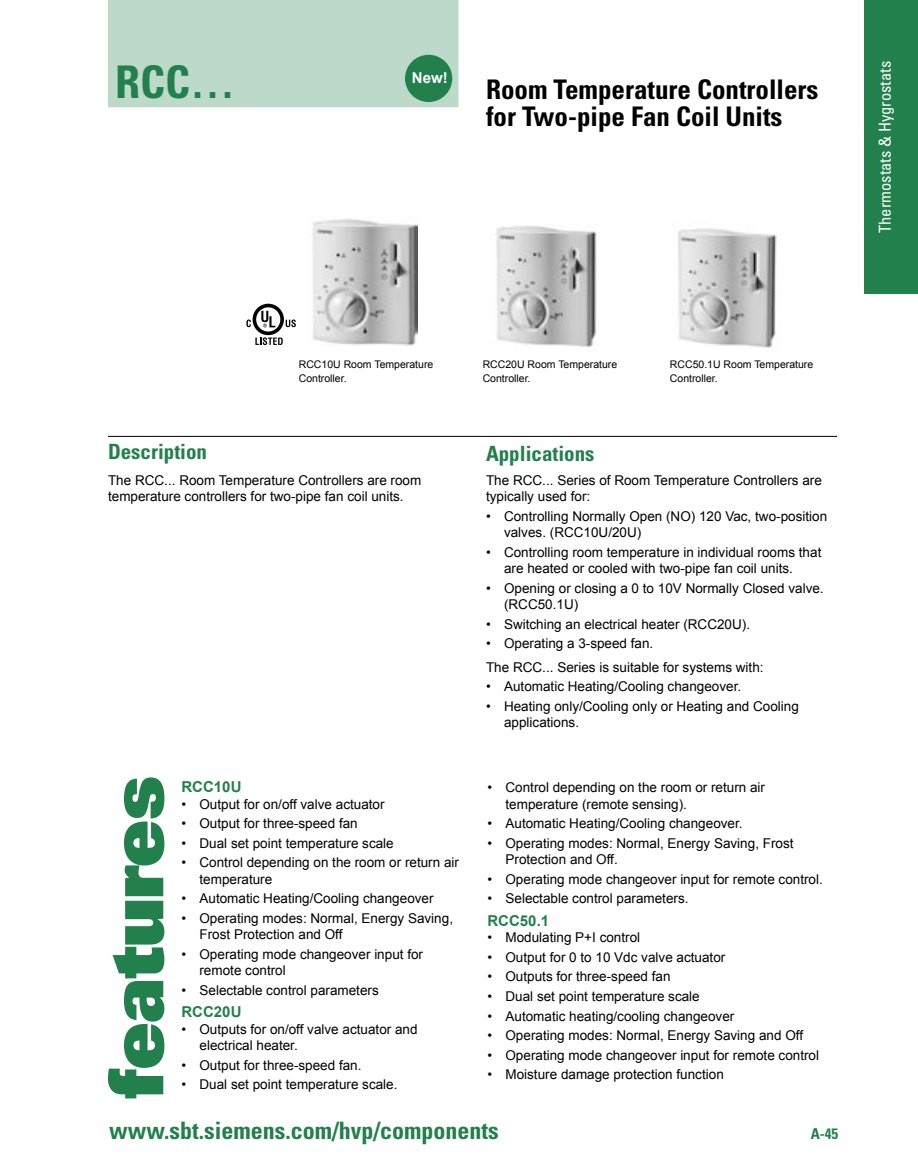
<style>
.page{position:relative;width:918px;height:1175px;background:#fff}
.page>*{position:absolute;margin:0;border:0;box-sizing:border-box;transform-origin:0 0}
.t1{font:900 90px "Univers";color:#22804c}
.Subhead_1{font:900 76.05px "Univers";letter-spacing:-.01em;color:#22804c}
.prod_number{font:700 condensed 45px "Univers";color:#22804c}
.Headline{font:700 condensed 27px/27px "Univers";color:#000}
.t2{font:700 condensed 24px "Univers";color:#22804c}
.t3{font:700 condensed 21px "Univers";color:#22804c}
.t4{font:condensed 16.5px "Univers";color:#fff}
.subhead2{font:700 15px "Arial";color:#22804c}
.t5{font:700 condensed 15px "Univers";color:#22804c}
.subhead2-2{font:700 15px "Arial";color:#fff}
.bullet_body_copy{font:13.5px/16.5px "Arial";color:#000}
.Body{font:13.5px/16.5px "Arial";color:#000}
.picture_caption{font:10.5px/13.5px "Arial";color:#000}
</style>
<div class="page">
<div style="left:864px;top:0;width:54px;height:294px;background:#22804c"></div>
<div style="left:108px;top:0;width:350px;height:107px;background:#bdd9c9"></div>
<hr style="left:108px;top:436px;width:729px;height:1px;background:#000">
<svg style="left:253px;top:304px;width:31px;height:31px"></svg>
<svg style="left:256px;top:307px;width:24px;height:24px"></svg>
<svg style="left:255px;top:337px;width:28px;height:8px"></svg>
<svg style="left:286px;top:319px;width:10px;height:8px"></svg>
<svg style="left:246px;top:319px;width:5px;height:8px"></svg>
<svg style="left:261px;top:311px;width:14px;height:16px"></svg>
<div style="left:406px;top:56px;width:45px;height:45px;background:#22804c;border-radius:50%"></div>
<div style="left:405px;top:55px;width:47px;height:47px;border:2px solid #22804c;border-radius:50%"></div>
<img style="left:312px;top:219px;width:106px;height:127px">
<img style="left:496px;top:226px;width:101px;height:122px">
<img style="left:678px;top:228px;width:99px;height:120px">
<p class="prod_number" style="left:115px;top:54px;width:122px">RCC…</p>
<p class="subhead2-2" style="left:412px;top:69px;width:37px">New!</p>
<p class="Headline" style="left:486px;top:75px;width:334px">Room Temperature Controllers for Two-pipe Fan Coil Units</p>
<p class="t4" style="left:875px;top:233px;width:174px;rotate:-90deg">Thermostats &amp; Hygrostats</p>
<p class="picture_caption" style="left:299px;top:357px;width:136px">RCC10U Room Temperature<br>Controller.</p>
<p class="picture_caption" style="left:483px;top:358px;width:136px">RCC20U Room Temperature<br>Controller.</p>
<h3 class="t3" style="left:108px;top:439px;width:101px">Description</h3>
<h3 class="t3" style="left:486px;top:440px;width:110px">Applications</h3>
<p class="picture_caption" style="left:670px;top:358px;width:145px">RCC50.1U Room Temperature<br>Controller.</p>
<p class="Body" style="left:108px;top:471px;width:315px">The RCC... Room Temperature Controllers are room temperature controllers for two-pipe fan coil units.</p>
<p class="Body" style="left:486px;top:472px;width:337px">The RCC... Series of Room Temperature Controllers are typically used for:</p>
<p class="bullet_body_copy" style="left:504px;top:508px;width:325px;text-indent:-18px">• Controlling Normally Open (NO) 120 Vac, two-position valves. (RCC10U/20U)</p>
<p class="bullet_body_copy" style="left:504px;top:544px;width:319px;text-indent:-18px">• Controlling room temperature in individual rooms that are heated or cooled with two-pipe fan coil units.</p>
<p class="bullet_body_copy" style="left:504px;top:580px;width:321px;text-indent:-18px">• Opening or closing a 0 to 10V Normally Closed valve. (RCC50.1U)</p>
<p class="bullet_body_copy" style="left:486px;top:616px;width:266px">• Switching an electrical heater (RCC20U).</p>
<p class="bullet_body_copy" style="left:486px;top:635px;width:169px">• Operating a 3-speed fan.</p>
<p class="Body" style="left:486px;top:658px;width:279px">The RCC... Series is suitable for systems with:</p>
<p class="bullet_body_copy" style="left:486px;top:678px;width:257px">• Automatic Heating/Cooling changeover.</p>
<p class="bullet_body_copy" style="left:504px;top:697px;width:296px;text-indent:-18px">• Heating only/Cooling only or Heating and Cooling applications.</p>
<h1 class="t1" style="left:65px;top:1092px;width:391px;rotate:-90deg">features</h1>
<h3 class="t2" style="left:109px;top:1115px;width:391px">www.sbt.siemens.com/hvp/components</h3>
<p class="t5" style="left:811px;top:1124px;width:29px">A-45</p>
<p class="Subhead_1" style="left:86px;top:1098px;width:324px;rotate:-90deg">features</p>
<p class="subhead2" style="left:182px;top:778px;width:61px">RCC10U</p>
<p class="bullet_body_copy" style="left:182px;top:795px;width:205px">• Output for on/off valve actuator</p>
<p class="bullet_body_copy" style="left:182px;top:815px;width:178px">• Output for three-speed fan</p>
<p class="bullet_body_copy" style="left:182px;top:834px;width:214px">• Dual set point temperature scale</p>
<p class="bullet_body_copy" style="left:200px;top:854px;width:261px;text-indent:-18px">• Control depending on the room or return air temperature</p>
<p class="bullet_body_copy" style="left:182px;top:890px;width:254px">• Automatic Heating/Cooling changeover</p>
<p class="bullet_body_copy" style="left:200px;top:909px;width:255px;text-indent:-18px">• Operating modes: Normal, Energy Saving,<br>Frost Protection and Off</p>
<p class="bullet_body_copy" style="left:200px;top:945px;width:225px;text-indent:-18px">• Operating mode changeover input for remote control</p>
<p class="bullet_body_copy" style="left:182px;top:981px;width:199px">• Selectable control parameters</p>
<p class="subhead2" style="left:182px;top:1003px;width:61px">RCC20U</p>
<p class="bullet_body_copy" style="left:200px;top:1020px;width:220px;text-indent:-18px">• Outputs for on/off valve actuator and electrical heater.</p>
<p class="bullet_body_copy" style="left:182px;top:1056px;width:182px">• Output for three-speed fan.</p>
<p class="bullet_body_copy" style="left:182px;top:1076px;width:218px">• Dual set point temperature scale.</p>
<p class="bullet_body_copy" style="left:506px;top:779px;width:261px;text-indent:-18px">• Control depending on the room or return air temperature (remote sensing).</p>
<p class="bullet_body_copy" style="left:488px;top:815px;width:257px">• Automatic Heating/Cooling changeover.</p>
<p class="bullet_body_copy" style="left:506px;top:835px;width:290px;text-indent:-18px">• Operating modes: Normal, Energy Saving, Frost<br>Protection and Off.</p>
<p class="bullet_body_copy" style="left:488px;top:871px;width:337px">• Operating mode changeover input for remote control.</p>
<p class="bullet_body_copy" style="left:488px;top:890px;width:203px">• Selectable control parameters.</p>
<p class="subhead2" style="left:488px;top:912px;width:63px">RCC50.1</p>
<p class="bullet_body_copy" style="left:488px;top:929px;width:154px">• Modulating P+I control</p>
<p class="bullet_body_copy" style="left:488px;top:949px;width:239px">• Output for 0 to 10 Vdc valve actuator</p>
<p class="bullet_body_copy" style="left:488px;top:968px;width:185px">• Outputs for three-speed fan</p>
<p class="bullet_body_copy" style="left:488px;top:988px;width:214px">• Dual set point temperature scale</p>
<p class="bullet_body_copy" style="left:488px;top:1007px;width:248px">• Automatic heating/cooling changeover</p>
<p class="bullet_body_copy" style="left:488px;top:1027px;width:317px">• Operating modes: Normal, Energy Saving and Off</p>
<p class="bullet_body_copy" style="left:488px;top:1046px;width:333px">• Operating mode changeover input for remote control</p>
<p class="bullet_body_copy" style="left:488px;top:1066px;width:238px">• Moisture damage protection function</p>
</div>
